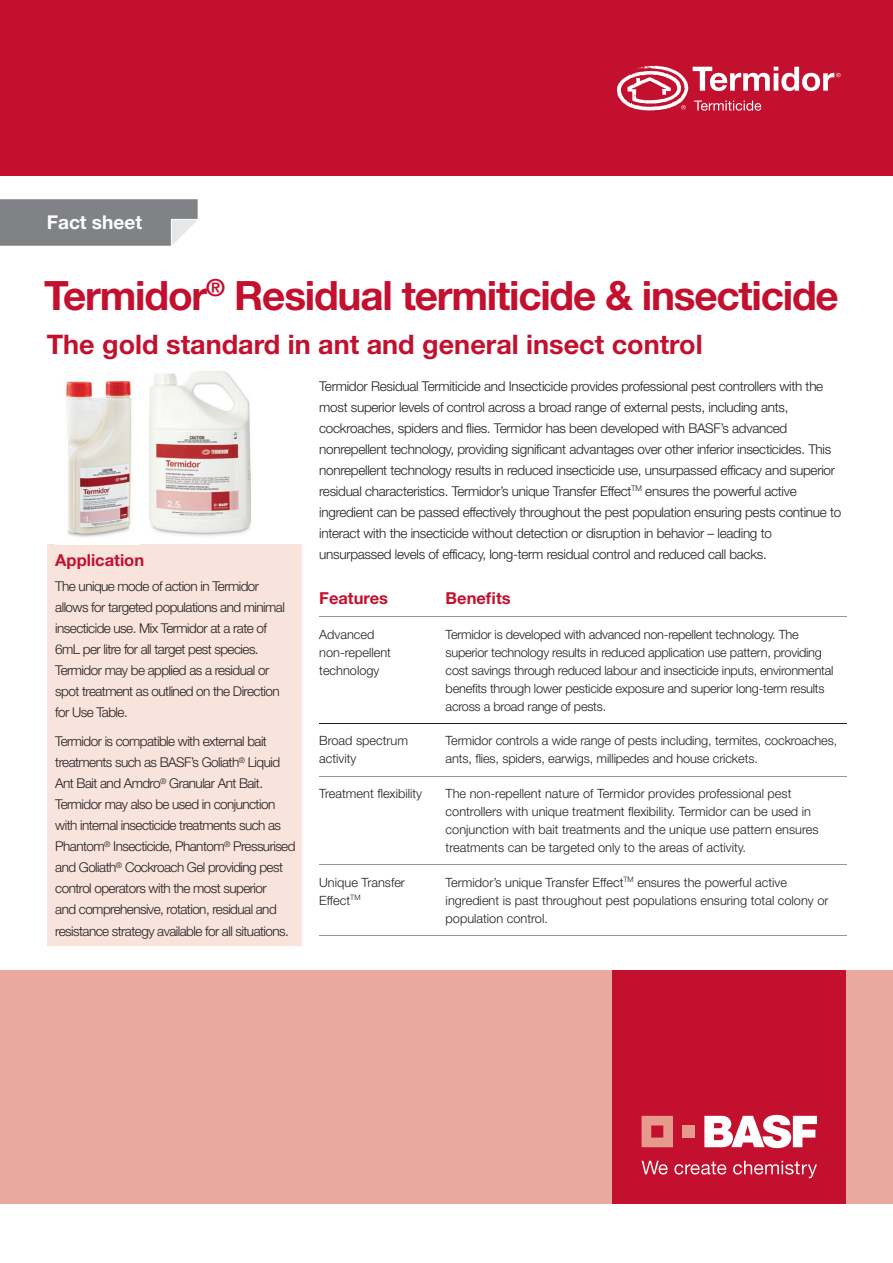
<style>
.page{position:relative;width:893px;height:1263px;background:#fff}
.page>*{position:absolute;margin:0;border:0;box-sizing:border-box;transform-origin:0 0}
.t1{font:700 40.5px "Helvetica Neue LT Std";letter-spacing:-.03em;color:#c3102e}
.t2{font:700 27px "Helvetica Neue LT Std";color:#c3102e}
.t3{font:700 19.05px "Helvetica Neue LT Std";color:#fff}
.t4{font:700 16.5px "Helvetica Neue LT Std";color:#c3102e}
.t5{font:300 13.5px/21px "Helvetica Neue LT Std";letter-spacing:-.02em;color:#231f20}
.t6{font:300 13.5px/21px "Helvetica Neue LT Std";letter-spacing:-.04em;color:#231f20}
.t7{font:300 12.75px/18px "Helvetica Neue LT Std";color:#231f20}
.t8{font:300 12.75px/18px "Helvetica Neue LT Std";letter-spacing:-.02em;color:#231f20}
</style>
<div class="page">
<img style="left:149px;top:371px;width:102px;height:165px">
<div style="left:0;top:0;width:893px;height:175px;background:#c3102e"></div>
<div style="left:0;top:969px;width:893px;height:234px;background:#e9a99c"></div>
<div style="left:612px;top:969px;width:234px;height:234px;background:#c3102e"></div>
<svg style="left:642px;top:1116px;width:31px;height:31px"></svg>
<div style="left:683px;top:1125px;width:12px;height:12px;background:#e59a8c"></div>
<svg style="left:704px;top:1115px;width:113px;height:33px"></svg>
<svg style="left:642px;top:1161px;width:26px;height:13px"></svg>
<svg style="left:674px;top:1161px;width:52px;height:13px"></svg>
<svg style="left:733px;top:1161px;width:84px;height:17px"></svg>
<svg style="left:0;top:199px;width:198px;height:47px;background:#898b8e"></svg>
<div style="left:47px;top:544px;width:254px;height:402px;background:#f8e3dd"></div>
<hr style="left:319px;top:723px;width:118px;height:1px;background:#231f20">
<hr style="left:437px;top:723px;width:409px;height:1px;background:#231f20">
<hr style="left:319px;top:617px;width:118px;height:1px;background:#939598">
<hr style="left:437px;top:617px;width:409px;height:1px;background:#939598">
<hr style="left:319px;top:776px;width:118px;height:1px;background:#939598">
<hr style="left:437px;top:776px;width:409px;height:1px;background:#939598">
<hr style="left:319px;top:864px;width:118px;height:1px;background:#939598">
<hr style="left:437px;top:864px;width:409px;height:1px;background:#939598">
<hr style="left:319px;top:935px;width:118px;height:1px;background:#939598">
<hr style="left:437px;top:935px;width:409px;height:1px;background:#939598">
<svg style="left:617px;top:66px;width:224px;height:45px"></svg>
<img style="left:65px;top:380px;width:67px;height:157px">
<h3 class="t3" style="left:47px;top:210px;width:97px">Fact sheet</h3>
<h1 class="t1" style="left:44px;top:270px;width:796px">Termidor<sup>®</sup> Residual termiticide &amp; insecticide</h1>
<h2 class="t2" style="left:47px;top:328px;width:657px">The gold standard in ant and general insect control</h2>
<p class="t4" style="left:55px;top:550px;width:90px">Application</p>
<p class="t6" style="left:55px;top:575px;width:231px">The unique mode of action in Termidor allows for targeted populations and minimal insecticide use. Mix Termidor at a rate of 6mL per litre for all target pest species.<br>Termidor may be applied as a residual or spot treatment as outlined on the Direction for Use Table.</p>
<p class="t6" style="left:55px;top:731px;width:242px">Termidor is compatible with external bait treatments such as BASF’s Goliath<sup>®</sup> Liquid Ant Bait and Amdro<sup>®</sup> Granular Ant Bait.<br>Termidor may also be used in conjunction with internal insecticide treatments such as Phantom<sup>®</sup> Insecticide, Phantom<sup>®</sup> Pressurised and Goliath<sup>®</sup> Cockroach Gel providing pest control operators with the most superior<br>and comprehensive, rotation, residual and resistance strategy available for all situations.</p>
<p class="t5" style="left:319px;top:375px;width:524px">Termidor Residual Termiticide and Insecticide provides professional pest controllers with the most superior levels of control across a broad range of external pests, including ants, cockroaches, spiders and flies. Termidor has been developed with BASF’s advanced nonrepellent technology, providing significant advantages over other inferior insecticides. This nonrepellent technology results in reduced insecticide use, unsurpassed efficacy and superior residual characteristics. Termidor’s unique Transfer Effect<sup>TM</sup> ensures the powerful active ingredient can be passed effectively throughout the pest population ensuring pests continue to interact with the insecticide without detection or disruption in behavior – leading to unsurpassed levels of efficacy, long-term residual control and reduced call backs.</p>
<p class="t4" style="left:319px;top:588px;width:70px">Features</p>
<p class="t4" style="left:446px;top:588px;width:67px">Benefits</p>
<p class="t7" style="left:319px;top:625px;width:73px">Advanced non-repellent technology</p>
<p class="t8" style="left:446px;top:625px;width:389px">Termidor is developed with advanced non-repellent technology. The superior technology results in reduced application use pattern, providing cost savings through reduced labour and insecticide inputs, environmental benefits through lower pesticide exposure and superior long-term results across a broad range of pests.</p>
<p class="t7" style="left:319px;top:731px;width:90px">Broad spectrum activity</p>
<p class="t7" style="left:446px;top:731px;width:393px">Termidor controls a wide range of pests including, termites, cockroaches, ants, flies, spiders, earwigs, millipedes and house crickets.</p>
<p class="t7" style="left:319px;top:784px;width:104px">Treatment flexibility</p>
<p class="t7" style="left:446px;top:784px;width:374px">The non-repellent nature of Termidor provides professional pest controllers with unique treatment flexibility. Termidor can be used in conjunction with bait treatments and the unique use pattern ensures treatments can be targeted only to the areas of activity.</p>
<p class="t7" style="left:319px;top:873px;width:87px">Unique Transfer<br>Effect<sup>TM</sup></p>
<p class="t7" style="left:446px;top:873px;width:384px">Termidor’s unique Transfer Effect<sup>TM</sup> ensures the powerful active ingredient is past throughout pest populations ensuring total colony or population control.</p>
</div>
